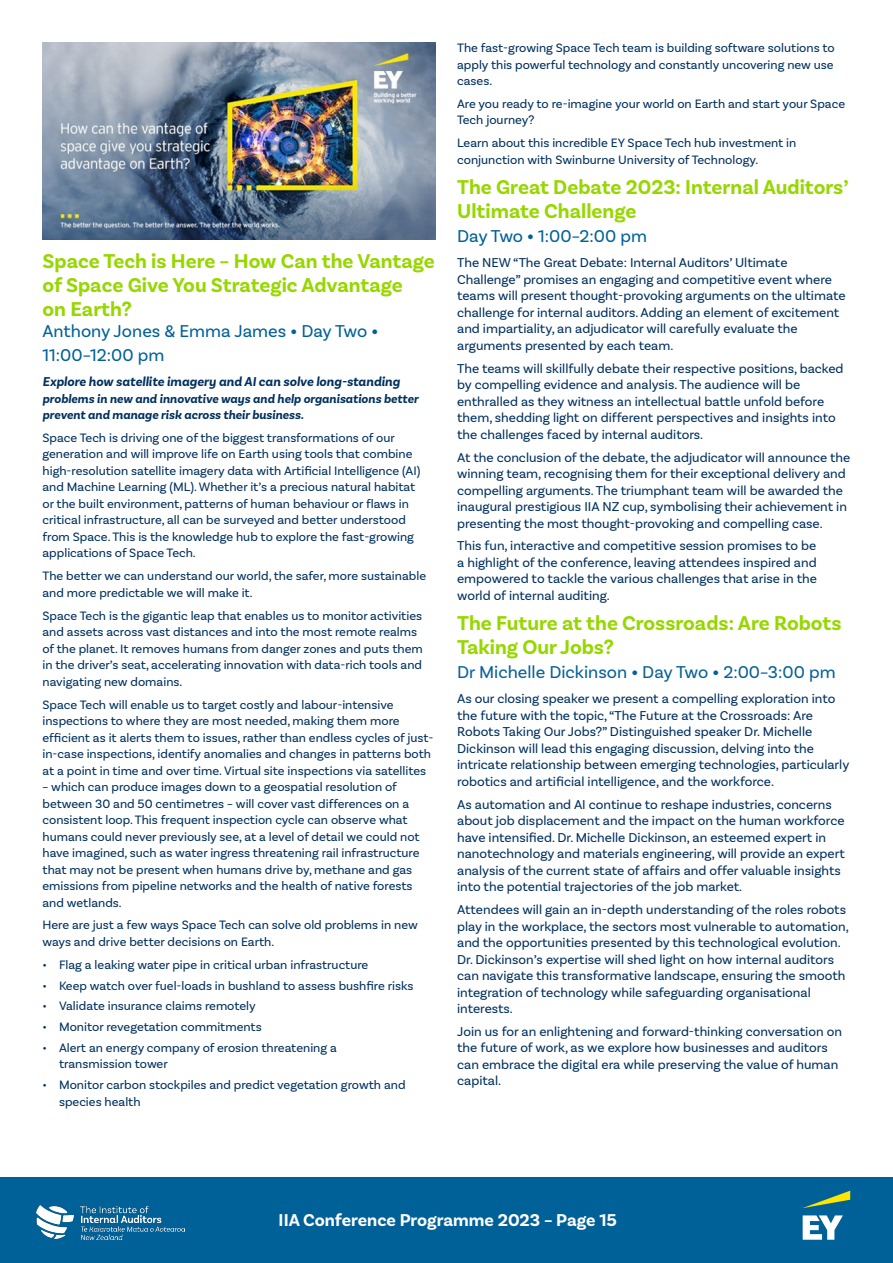
<style>
.page{position:relative;width:893px;height:1263px;background:#fff}
.page>*{position:absolute;margin:0;border:0;box-sizing:border-box;transform-origin:0 0}
.t1{font:700 21px/24px "Basic Sans";color:#97d700}
.t2{font:18px/24px "Basic Sans";color:#006198}
.t3{font:18px "Basic Sans";color:#076198}
.t4{font:700 18px "Basic Sans";color:#fff}
.t5{font:13.5px/16.5px "Basic Sans";color:#00305e}
.t6{font:italic 700 13.5px "Basic Sans";color:#00305e}
.t7{font:12.75px/16.5px "Basic Sans";color:#00305e}
.t8{font:italic 700 12.75px/16.5px "Basic Sans";color:#00305e}
.s1{font-weight:700}
</style>
<div class="page">
<div style="left:0;top:1178px;width:893px;height:85px;background:#006198"></div>
<img style="left:37px;top:1206px;width:147px;height:33px">
<svg style="left:803px;top:1215px;width:40px;height:25px"></svg>
<svg style="left:803px;top:1191px;width:47px;height:17px"></svg>
<img style="left:43px;top:43px;width:393px;height:197px">
<h1 class="t1" style="left:43px;top:249px;width:394px">Space Tech is Here – How Can the Vantage of Space Give You Strategic Advantage<br>on Earth?</h1>
<h2 class="t2" style="left:43px;top:319px;width:337px">Anthony Jones &amp; Emma James <span class="s1">•</span> Day Two <span class="s1">•<br></span>11:00–12:00 pm</h2>
<p class="t6" style="left:43px;top:373px;width:359px">Explore how satellite imagery and AI can solve long-standing</p>
<p class="t8" style="left:43px;top:390px;width:378px">problems in new and innovative ways and help organisations better prevent and manage risk across their business.</p>
<p class="t7" style="left:43px;top:429px;width:379px">Space Tech is driving one of the biggest transformations of our generation and will improve life on Earth using tools that combine high-resolution satellite imagery data with Artificial Intelligence (AI) and Machine Learning (ML). Whether it’s a precious natural habitat or the built environment, patterns of human behaviour or flaws in critical infrastructure, all can be surveyed and better understood from Space. This is the knowledge hub to explore the fast-growing applications of Space Tech.</p>
<p class="t7" style="left:43px;top:568px;width:385px">The better we can understand our world, the safer, more sustainable and more predictable we will make it.</p>
<p class="t7" style="left:43px;top:607px;width:382px">Space Tech is the gigantic leap that enables us to monitor activities and assets across vast distances and into the most remote realms of the planet. It removes humans from danger zones and puts them in the driver’s seat, accelerating innovation with data-rich tools and navigating new domains.</p>
<p class="t7" style="left:43px;top:696px;width:393px">Space Tech will enable us to target costly and labour-intensive inspections to where they are most needed, making them more efficient as it alerts them to issues, rather than endless cycles of just&shy;in-case inspections, identify anomalies and changes in patterns both at a point in time and over time. Virtual site inspections via satellites</p>
<p class="t7" style="left:43px;top:778px;width:379px">– which can produce images down to a geospatial resolution of between 30 and 50 centimetres – will cover vast differences on a consistent loop. This frequent inspection cycle can observe what humans could never previously see, at a level of detail we could not have imagined, such as water ingress threatening rail infrastructure that may not be present when humans drive by, methane and gas emissions from pipeline networks and the health of native forests and wetlands.</p>
<p class="t7" style="left:43px;top:917px;width:377px">Here are just a few ways Space Tech can solve old problems in new ways and drive better decisions on Earth.</p>
<p class="t7" style="left:43px;top:956px;width:327px">• Flag a leaking water pipe in critical urban infrastructure</p>
<p class="t7" style="left:43px;top:977px;width:372px">• Keep watch over fuel-loads in bushland to assess bushfire risks</p>
<p class="t7" style="left:43px;top:998px;width:215px">• Validate insurance claims remotely</p>
<p class="t7" style="left:43px;top:1018px;width:221px">• Monitor revegetation commitments</p>
<p class="t7" style="left:59px;top:1039px;width:279px;text-indent:-16px">• Alert an energy company of erosion threatening a transmission tower</p>
<p class="t7" style="left:59px;top:1076px;width:348px;text-indent:-16px">• Monitor carbon stockpiles and predict vegetation growth and species health</p>
<p class="t7" style="left:457px;top:39px;width:379px;text-align:justify">The fast-growing Space Tech team is building software solutions to apply this powerful technology and constantly uncovering new use cases.</p>
<p class="t7" style="left:457px;top:95px;width:389px">Are you ready to re-imagine your world on Earth and start your Space<br>Tech journey?</p>
<p class="t7" style="left:457px;top:135px;width:341px">Learn about this incredible EY Space Tech hub investment in conjunction with Swinburne University of Technology.</p>
<h1 class="t1" style="left:457px;top:175px;width:393px">The Great Debate 2023: Internal Auditors’<br>Ultimate Challenge</h1>
<h2 class="t2" style="left:457px;top:224px;width:191px">Day Two <span class="s1">•</span> 1:00–2:00 pm</h2>
<p class="t5" style="left:457px;top:254px;width:390px">The NEW “The Great Debate: Internal Auditors’ Ultimate Challenge” promises an engaging and competitive event where teams will present thought-provoking arguments on the ultimate challenge for internal auditors. Adding an element of excitement and impartiality, an adjudicator will carefully evaluate the arguments presented by each team.</p>
<p class="t5" style="left:457px;top:360px;width:388px">The teams will skillfully debate their respective positions, backed by compelling evidence and analysis. The audience will be enthralled as they witness an intellectual battle unfold before them, shedding light on different perspectives and insights into the challenges faced by internal auditors.</p>
<p class="t5" style="left:457px;top:449px;width:395px">At the conclusion of the debate, the adjudicator will announce the winning team, recognising them for their exceptional delivery and compelling arguments. The triumphant team will be awarded the inaugural prestigious IIA NZ cup, symbolising their achievement in presenting the most thought-provoking and compelling case.</p>
<p class="t5" style="left:457px;top:537px;width:361px;text-align:justify">This fun, interactive and competitive session promises to be a highlight of the conference, leaving attendees inspired and empowered to tackle the various challenges that arise in the world of internal auditing.</p>
<h1 class="t1" style="left:457px;top:611px;width:386px">The Future at the Crossroads: Are Robots<br>Taking Our Jobs?</h1>
<h2 class="t3" style="left:457px;top:661px;width:380px">Dr Michelle Dickinson <span class="s1">•</span> Day Two <span class="s1">•</span> 2:00–3:00 pm</h2>
<p class="t5" style="left:457px;top:690px;width:394px">As our closing speaker we present a compelling exploration into the future with the topic, “The Future at the Crossroads: Are Robots Taking Our Jobs?” Distinguished speaker Dr. Michelle Dickinson will lead this engaging discussion, delving into the intricate relationship between emerging technologies, particularly robotics and artificial intelligence, and the workforce.</p>
<p class="t5" style="left:457px;top:796px;width:389px">As automation and AI continue to reshape industries, concerns about job displacement and the impact on the human workforce have intensified. Dr. Michelle Dickinson, an esteemed expert in nanotechnology and materials engineering, will provide an expert analysis of the current state of affairs and offer valuable insights into the potential trajectories of the job market.</p>
<p class="t5" style="left:457px;top:901px;width:393px">Attendees will gain an in-depth understanding of the roles robots play in the workplace, the sectors most vulnerable to automation, and the opportunities presented by this technological evolution.<br>Dr. Dickinson’s expertise will shed light on how internal auditors can navigate this transformative landscape, ensuring the smooth integration of technology while safeguarding organisational interests.</p>
<p class="t5" style="left:457px;top:1023px;width:386px">Join us for an enlightening and forward-thinking conversation on the future of work, as we explore how businesses and auditors can embrace the digital era while preserving the value of human capital.</p>
<h2 class="t4" style="left:279px;top:1208px;width:340px">IIA Conference Programme 2023 – Page 15</h2>
</div>
